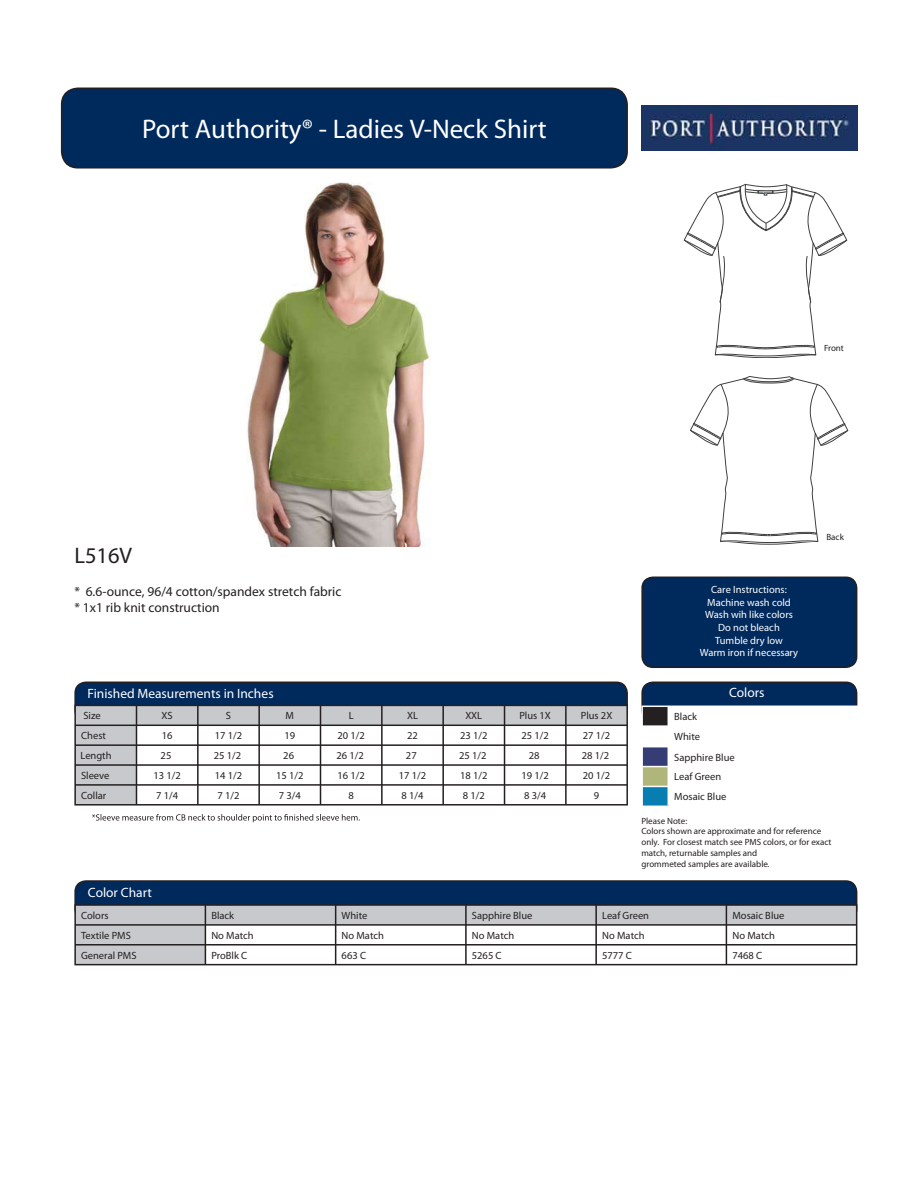
<style>
.page{position:relative;width:918px;height:1188px;background:#fff}
.page>*{position:absolute;margin:0;border:0;box-sizing:border-box;transform-origin:0 0}
.t1{font:27px "Myriad Pro";color:#fff}
.t2{font:22.5px "Myriad Pro";color:#241f21}
.t3{font:13.5px/16.2px "Myriad Pro";color:#241f21}
.t4{font:13.5px "Myriad Pro";color:#fff}
.t5{font:10.5px/20.1px "Myriad Pro";color:#241f21}
.t6{font:10.5px/12.6px "Myriad Pro";color:#fff;text-align:center}
.t7{font:9px/10.8px "Myriad Pro";color:#241f21}
</style>
<div class="page">
<div style="left:75px;top:881px;width:782px;height:39px;background:#00295c;border-radius:11px"></div>
<div style="left:74px;top:880px;width:783px;height:41px;border:2px solid #241f21;border-radius:11px"></div>
<div style="left:75px;top:682px;width:552px;height:39px;background:#00295c;border-radius:11px"></div>
<div style="left:74px;top:682px;width:554px;height:40px;border:2px solid #241f21;border-radius:11px"></div>
<div style="left:642px;top:682px;width:215px;height:39px;background:#00295c;border-radius:11px"></div>
<div style="left:641px;top:682px;width:216px;height:40px;border:2px solid #241f21;border-radius:11px"></div>
<div style="left:62px;top:88px;width:565px;height:80px;background:#00295c;border-radius:16px"></div>
<div style="left:61px;top:88px;width:567px;height:81px;border:2px solid #241f21;border-radius:16px"></div>
<img style="left:641px;top:106px;width:216px;height:44px">
<img style="left:247px;top:182px;width:183px;height:365px">
<svg style="left:683px;top:184px;width:165px;height:174px"></svg>
<svg style="left:690px;top:376px;width:159px;height:169px"></svg>
<div style="left:642px;top:577px;width:215px;height:90px;background:#00295c;border-radius:11px"></div>
<div style="left:641px;top:577px;width:216px;height:91px;border:2px solid #241f21;border-radius:11px"></div>
<svg style="left:641px;top:706px;width:216px;height:100px"></svg>
<div style="left:76px;top:706px;width:60px;height:98px;background:#c7c9cc"></div>
<hr style="left:136px;top:804px;width:492px;height:2px;background:#241f21">
<hr style="left:74px;top:744px;width:62px;height:2px;background:#241f21">
<hr style="left:74px;top:764px;width:62px;height:2px;background:#241f21">
<hr style="left:74px;top:784px;width:62px;height:2px;background:#241f21">
<hr style="left:74px;top:804px;width:62px;height:2px;background:#241f21">
<hr style="left:74px;top:705px;width:62px;height:1px;background:#241f21">
<svg style="left:74px;top:706px;width:2px;height:98px"></svg>
<hr style="left:74px;top:725px;width:62px;height:1px;background:#241f21">
<hr style="left:136px;top:705px;width:62px;height:1px;background:#241f21">
<hr style="left:198px;top:705px;width:61px;height:1px;background:#241f21">
<hr style="left:259px;top:705px;width:62px;height:1px;background:#241f21">
<hr style="left:321px;top:705px;width:61px;height:1px;background:#241f21">
<hr style="left:382px;top:705px;width:61px;height:1px;background:#241f21">
<hr style="left:443px;top:705px;width:62px;height:1px;background:#241f21">
<hr style="left:505px;top:705px;width:61px;height:1px;background:#241f21">
<hr style="left:566px;top:705px;width:62px;height:1px;background:#241f21">
<svg style="left:136px;top:706px;width:492px;height:98px"></svg>
<svg style="left:92px;top:814px;width:268px;height:8px"></svg>
<svg style="left:76px;top:906px;width:780px;height:58px"></svg>
<hr style="left:205px;top:944px;width:131px;height:2px;background:#241f21">
<hr style="left:336px;top:944px;width:130px;height:2px;background:#241f21">
<hr style="left:466px;top:944px;width:130px;height:2px;background:#241f21">
<hr style="left:596px;top:944px;width:130px;height:2px;background:#241f21">
<hr style="left:726px;top:944px;width:131px;height:2px;background:#241f21">
<hr style="left:74px;top:904px;width:131px;height:2px;background:#241f21">
<hr style="left:74px;top:924px;width:131px;height:2px;background:#241f21">
<hr style="left:74px;top:944px;width:131px;height:2px;background:#241f21">
<svg style="left:74px;top:906px;width:2px;height:58px"></svg>
<hr style="left:74px;top:964px;width:131px;height:1px;background:#241f21">
<hr style="left:205px;top:904px;width:131px;height:2px;background:#241f21">
<svg style="left:205px;top:906px;width:1px;height:58px"></svg>
<hr style="left:205px;top:924px;width:131px;height:2px;background:#241f21">
<svg style="left:335px;top:906px;width:1px;height:58px"></svg>
<hr style="left:336px;top:924px;width:130px;height:2px;background:#241f21">
<hr style="left:596px;top:924px;width:130px;height:2px;background:#241f21">
<hr style="left:726px;top:924px;width:131px;height:2px;background:#241f21">
<hr style="left:466px;top:904px;width:130px;height:2px;background:#241f21">
<svg style="left:465px;top:906px;width:2px;height:58px"></svg>
<hr style="left:466px;top:924px;width:130px;height:2px;background:#241f21">
<hr style="left:336px;top:904px;width:130px;height:2px;background:#241f21">
<hr style="left:205px;top:964px;width:131px;height:1px;background:#241f21">
<hr style="left:596px;top:904px;width:130px;height:2px;background:#241f21">
<hr style="left:726px;top:904px;width:131px;height:2px;background:#241f21">
<hr style="left:466px;top:964px;width:130px;height:1px;background:#241f21">
<hr style="left:336px;top:964px;width:130px;height:1px;background:#241f21">
<svg style="left:595px;top:906px;width:2px;height:58px"></svg>
<svg style="left:726px;top:906px;width:1px;height:58px"></svg>
<svg style="left:856px;top:906px;width:1px;height:58px"></svg>
<hr style="left:596px;top:964px;width:130px;height:1px;background:#241f21">
<hr style="left:726px;top:964px;width:131px;height:1px;background:#241f21">
<h1 class="t1" style="left:142px;top:112px;width:406px">Port Authority® - Ladies V-Neck Shirt</h1>
<p class="t7" style="left:824px;top:342px;width:21px">Front</p>
<h2 class="t2" style="left:74px;top:542px;width:59px">L516V</h2>
<p class="t3" style="left:74px;top:583px;width:269px">* 6.6-ounce, 96/4 cotton/spandex stretch fabric * 1x1 rib knit construction</p>
<p class="t4" style="left:88px;top:685px;width:188px">Finished Measurements in Inches</p>
<p class="t5" style="left:83px;top:706px;width:19px">Size</p>
<p class="t5" style="left:162px;top:706px;width:13px">XS</p>
<p class="t5" style="left:226px;top:706px;width:7px">S</p>
<p class="t5" style="left:286px;top:706px;width:10px">M</p>
<p class="t5" style="left:349px;top:706px;width:6px">L</p>
<p class="t5" style="left:407px;top:706px;width:12px">XL</p>
<p class="t5" style="left:465px;top:706px;width:18px">XXL</p>
<p class="t5" style="left:519px;top:706px;width:33px">Plus 1X</p>
<p class="t5" style="left:581px;top:706px;width:33px">Plus 2X</p>
<p class="t5" style="left:81px;top:725px;width:26px">Chest</p>
<p class="t5" style="left:162px;top:725px;width:12px">16</p>
<p class="t5" style="left:215px;top:725px;width:29px">17 1/2</p>
<p class="t5" style="left:284px;top:725px;width:12px">19</p>
<p class="t5" style="left:337px;top:725px;width:29px">20 1/2</p>
<p class="t5" style="left:407px;top:725px;width:12px">22</p>
<p class="t5" style="left:460px;top:725px;width:29px">23 1/2</p>
<p class="t5" style="left:521px;top:725px;width:29px">25 1/2</p>
<p class="t5" style="left:583px;top:725px;width:29px">27 1/2</p>
<p class="t5" style="left:161px;top:745px;width:12px">25</p>
<p class="t5" style="left:214px;top:745px;width:29px">25 1/2</p>
<p class="t5" style="left:283px;top:745px;width:12px">26</p>
<p class="t5" style="left:336px;top:745px;width:29px">26 1/2</p>
<p class="t5" style="left:406px;top:745px;width:12px">27</p>
<p class="t5" style="left:459px;top:745px;width:29px">25 1/2</p>
<p class="t5" style="left:529px;top:745px;width:12px">28</p>
<p class="t5" style="left:582px;top:745px;width:29px">28 1/2</p>
<p class="t5" style="left:81px;top:765px;width:30px">Sleeve</p>
<p class="t5" style="left:153px;top:765px;width:29px">13 1/2</p>
<p class="t5" style="left:215px;top:765px;width:29px">14 1/2</p>
<p class="t5" style="left:276px;top:765px;width:29px">15 1/2</p>
<p class="t5" style="left:337px;top:765px;width:29px">16 1/2</p>
<p class="t5" style="left:399px;top:765px;width:29px">17 1/2</p>
<p class="t5" style="left:460px;top:765px;width:29px">18 1/2</p>
<p class="t5" style="left:522px;top:765px;width:29px">19 1/2</p>
<p class="t5" style="left:583px;top:765px;width:29px">20 1/2</p>
<p class="t5" style="left:81px;top:785px;width:27px">Collar</p>
<p class="t5" style="left:156px;top:785px;width:23px">7 1/4</p>
<p class="t5" style="left:218px;top:785px;width:23px">7 1/2</p>
<p class="t5" style="left:279px;top:785px;width:23px">7 3/4</p>
<p class="t5" style="left:348px;top:785px;width:7px">8</p>
<p class="t5" style="left:402px;top:785px;width:23px">8 1/4</p>
<p class="t5" style="left:463px;top:785px;width:23px">8 1/2</p>
<p class="t5" style="left:524px;top:785px;width:23px">8 3/4</p>
<p class="t5" style="left:594px;top:785px;width:7px">9</p>
<p class="t5" style="left:80px;top:745px;width:33px">Length</p>
<p class="t4" style="left:88px;top:884px;width:66px">Color Chart</p>
<p class="t6" style="left:700px;top:583px;width:100px">Care Instructions:<br>Machine wash cold<br>Wash wih like colors<br>Do not bleach<br>Tumble dry low<br>Warm iron if necessary</p>
<p class="t4" style="left:729px;top:684px;width:37px">Colors</p>
<p class="t5" style="left:674px;top:706px;width:62px">Black<br>White<br>Sapphire Blue<br>Leaf Green<br>Mosaic Blue</p>
<p class="t7" style="left:826px;top:531px;width:19px">Back</p>
<p class="t7" style="left:641px;top:815px;width:192px">Please Note:<br>Colors shown are approximate and for reference only. For closest match see PMS colors, or for exact match, returnable samples and<br>grommeted samples are available.</p>
<p class="t5" style="left:81px;top:905px;width:29px">Colors</p>
<p class="t5" style="left:211px;top:905px;width:24px">Black</p>
<p class="t5" style="left:342px;top:905px;width:27px">White</p>
<p class="t5" style="left:472px;top:905px;width:62px">Sapphire Blue</p>
<p class="t5" style="left:602px;top:905px;width:48px">Leaf Green</p>
<p class="t5" style="left:732px;top:905px;width:54px">Mosaic Blue</p>
<p class="t5" style="left:81px;top:925px;width:51px">Textile PMS</p>
<p class="t5" style="left:211px;top:925px;width:44px">No Match</p>
<p class="t5" style="left:342px;top:925px;width:44px">No Match</p>
<p class="t5" style="left:472px;top:925px;width:44px">No Match</p>
<p class="t5" style="left:602px;top:925px;width:44px">No Match</p>
<p class="t5" style="left:733px;top:925px;width:44px">No Match</p>
<p class="t5" style="left:81px;top:945px;width:57px">General PMS</p>
<p class="t5" style="left:211px;top:945px;width:37px">ProBlk C</p>
<p class="t5" style="left:342px;top:945px;width:26px">663 C</p>
<p class="t5" style="left:472px;top:945px;width:31px">5265 C</p>
<p class="t5" style="left:602px;top:945px;width:31px">5777 C</p>
<p class="t5" style="left:732px;top:945px;width:31px">7468 C</p>
</div>
